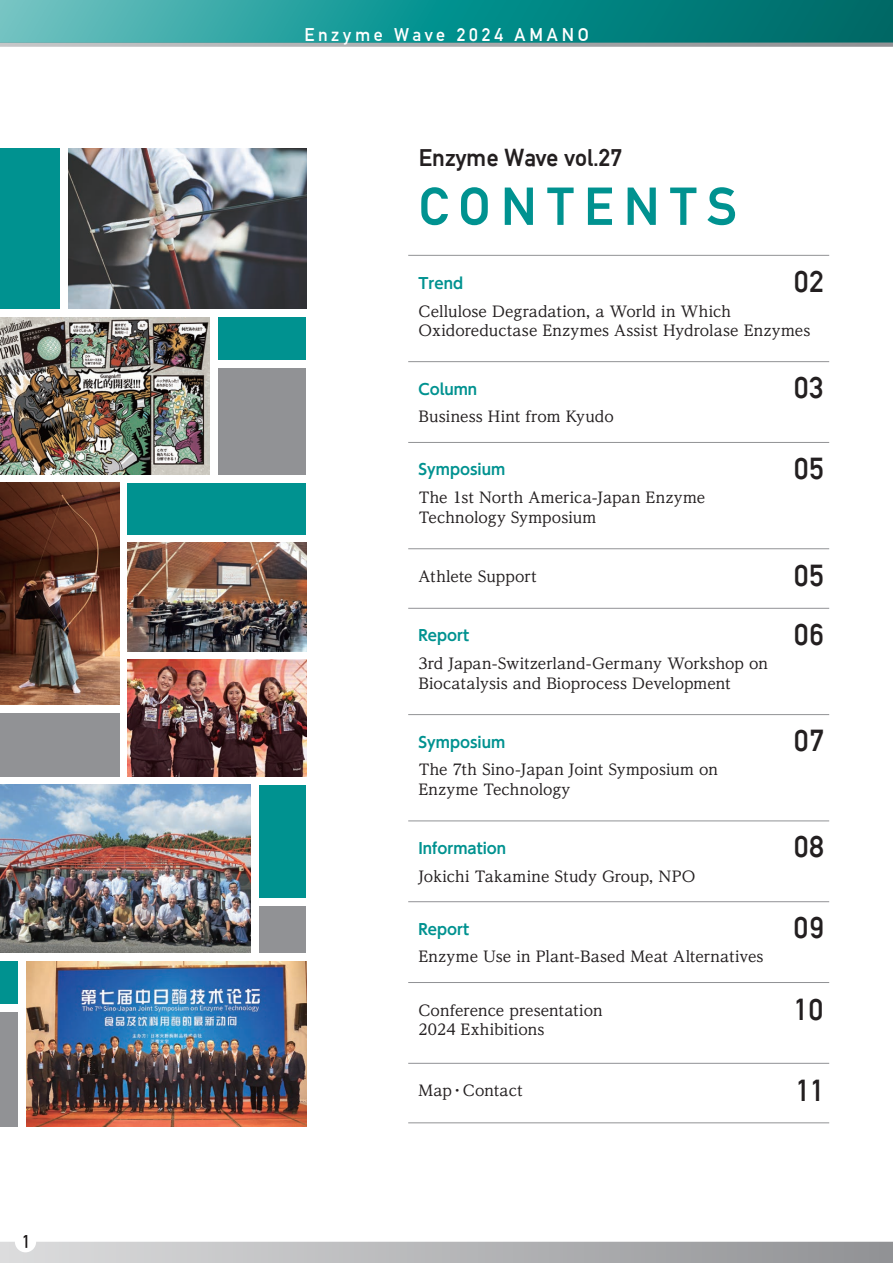
<style>
.page{position:relative;width:893px;height:1263px;background:#fff}
.page>*{position:absolute;margin:0;border:0;box-sizing:border-box;transform-origin:0 0}
.t1{font:52.5px "Alte DIN1451 Mittelschriftgepraegt";letter-spacing:.2em;color:#009290}
.t2{font:29.7px "Alte DIN1451 Mittelschrift";letter-spacing:.04em;color:#231f20}
.t3{font:24px "Alte DIN1451 Mittelschriftgepraegt";color:#231f20}
.t4{font:18px "Alte DIN1451 Mittelschrift";letter-spacing:.205em;color:#fff}
.t5{font:500 15px/19.5px "UD Reimin Pr 6";color:#231f20}
.t6{font:700 15px "UD Shin Go Pro De";color:#009290}
</style>
<div class="page">
<div style="left:0;top:1242px;width:893px;height:21px;background:linear-gradient(to right,#dcdcdd,#909194)"></div>
<svg style="left:0;top:0;width:893px;height:43px;background:#1d9391"></svg>
<img style="left:68px;top:149px;width:238px;height:160px">
<img style="left:0;top:483px;width:119px;height:221px">
<img style="left:128px;top:542px;width:178px;height:109px">
<img style="left:26px;top:961px;width:280px;height:166px">
<img style="left:0;top:785px;width:251px;height:167px">
<img style="left:0;top:317px;width:210px;height:157px">
<img style="left:128px;top:660px;width:178px;height:116px">
<svg style="left:0;top:43px;width:893px;height:4px;background:#afb0b2"></svg>
<div style="left:15px;top:1231px;width:21px;height:21px;background:#fff;border-radius:50%"></div>
<svg style="left:24px;top:1235px;width:3px;height:13px"></svg>
<hr style="left:408px;top:255px;width:421px;height:1px;background:#919295">
<hr style="left:408px;top:361px;width:421px;height:1px;background:#919295">
<hr style="left:408px;top:714px;width:421px;height:1px;background:#919295">
<hr style="left:408px;top:442px;width:421px;height:1px;background:#919295">
<hr style="left:408px;top:608px;width:421px;height:1px;background:#919295">
<hr style="left:408px;top:548px;width:421px;height:1px;background:#919295">
<hr style="left:408px;top:901px;width:421px;height:1px;background:#919295">
<hr style="left:408px;top:1063px;width:421px;height:1px;background:#919295">
<div style="left:259px;top:785px;width:47px;height:112px;background:#009290"></div>
<div style="left:0;top:1012px;width:18px;height:115px;background:#919295"></div>
<div style="left:0;top:961px;width:18px;height:43px;background:#009290"></div>
<div style="left:259px;top:906px;width:47px;height:46px;background:#919295"></div>
<div style="left:0;top:713px;width:119px;height:63px;background:#919295"></div>
<div style="left:128px;top:483px;width:178px;height:51px;background:#009290"></div>
<div style="left:218px;top:317px;width:88px;height:43px;background:#009290"></div>
<div style="left:218px;top:368px;width:88px;height:106px;background:#919295"></div>
<hr style="left:408px;top:982px;width:421px;height:1px;background:#919295">
<hr style="left:408px;top:820px;width:421px;height:1px;background:#919295">
<hr style="left:408px;top:1122px;width:421px;height:1px;background:#919295">
<div style="left:0;top:149px;width:60px;height:160px;background:#009290"></div>
<p class="t4" style="left:304px;top:23px;width:286px">Enzyme Wave 2024 AMANO</p>
<h3 class="t3" style="left:419px;top:143px;width:205px">Enzyme Wave vol.27</h3>
<h1 class="t1" style="left:419px;top:175px;width:320px">CONTENTS</h1>
<h2 class="t2" style="left:794px;top:264px;width:31px">02</h2>
<p class="t6" style="left:418px;top:271px;width:46px">Trend</p>
<p class="t5" style="left:418px;top:301px;width:393px">Cellulose Degradation, a World in Which<br>Oxidoreductase Enzymes Assist Hydrolase Enzymes</p>
<p class="t6" style="left:418px;top:377px;width:60px">Column</p>
<p class="t5" style="left:418px;top:407px;width:197px">Business Hint from Kyudo</p>
<p class="t6" style="left:418px;top:458px;width:88px">Symposium</p>
<p class="t5" style="left:418px;top:487px;width:288px">The 1st North America-Japan Enzyme<br>Technology Symposium</p>
<h2 class="t2" style="left:794px;top:370px;width:31px">03</h2>
<h2 class="t2" style="left:794px;top:450px;width:31px">05</h2>
<p class="t5" style="left:418px;top:566px;width:120px">Athlete Support</p>
<h2 class="t2" style="left:794px;top:558px;width:31px">05</h2>
<p class="t6" style="left:418px;top:623px;width:52px">Report</p>
<p class="t5" style="left:418px;top:653px;width:351px">3rd Japan-Switzerland-Germany Workshop on<br>Biocatalysis and Bioprocess Development</p>
<p class="t6" style="left:418px;top:730px;width:88px">Symposium</p>
<p class="t5" style="left:418px;top:759px;width:301px">The 7th Sino-Japan Joint Symposium on<br>Enzyme Technology</p>
<p class="t6" style="left:418px;top:836px;width:89px">Information</p>
<p class="t5" style="left:418px;top:866px;width:278px">Jokichi Takamine Study Group, NPO</p>
<p class="t6" style="left:418px;top:917px;width:52px">Report</p>
<p class="t5" style="left:418px;top:947px;width:347px">Enzyme Use in Plant-Based Meat Alternatives</p>
<p class="t5" style="left:418px;top:1000px;width:186px">Conference presentation<br>2024 Exhibitions</p>
<h2 class="t2" style="left:794px;top:616px;width:31px">06</h2>
<h2 class="t2" style="left:794px;top:723px;width:31px">07</h2>
<h2 class="t2" style="left:794px;top:829px;width:31px">08</h2>
<h2 class="t2" style="left:794px;top:910px;width:32px">09</h2>
<h2 class="t2" style="left:795px;top:991px;width:30px">10</h2>
<p class="t5" style="left:418px;top:1080px;width:106px">Map・Contact</p>
<h2 class="t2" style="left:797px;top:1072px;width:26px">11</h2>
</div>
